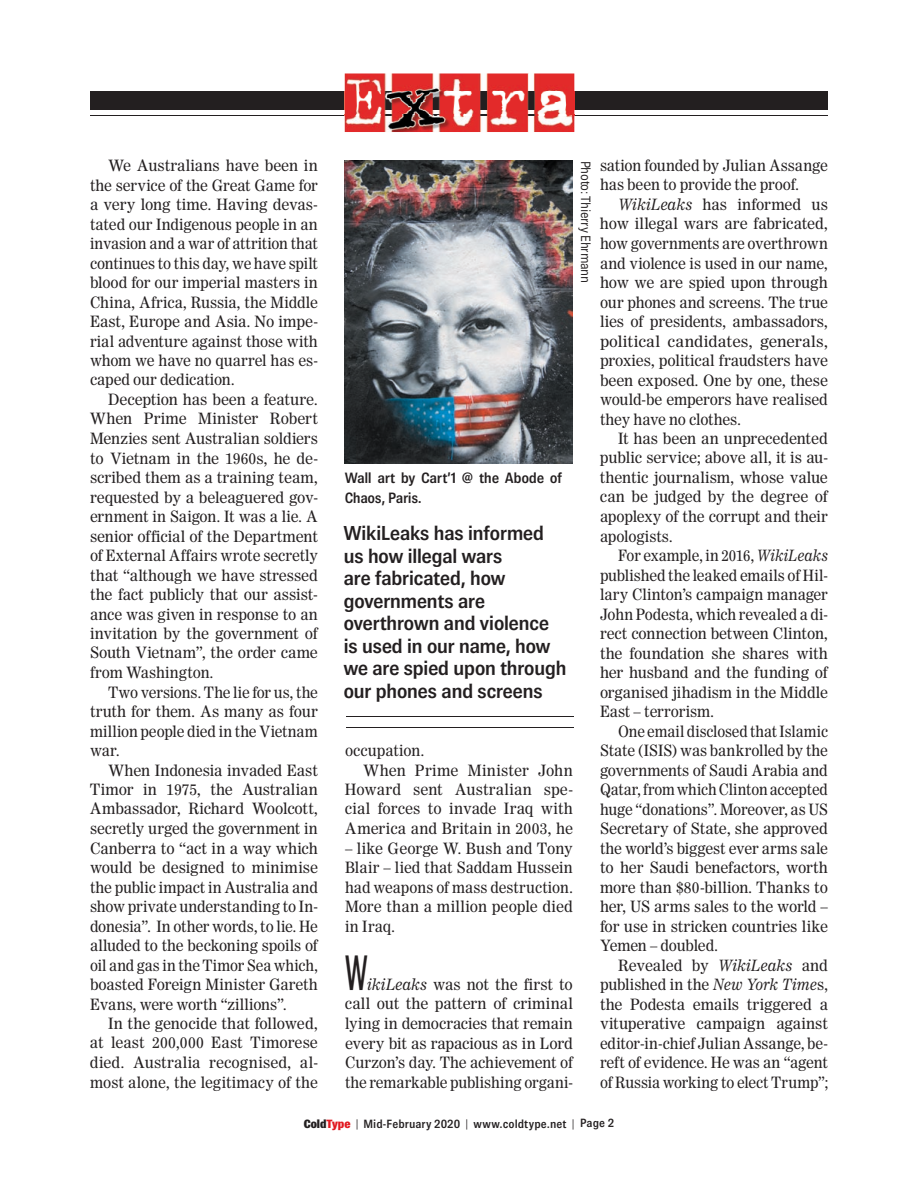
<style>
.page{position:relative;width:918px;height:1188px;background:#fff}
.page>*{position:absolute;margin:0;border:0;box-sizing:border-box;transform-origin:0 0}
.t1{font:300 condensed 45px "Bureau Grotesque";color:#231f20}
.t2{font:500 20.25px/22.5px "Brown";letter-spacing:-.035em;color:#231f20}
.t3{font:15.45px/19.5px "Worldwide";letter-spacing:-.005em;color:#231f20;text-align:justify}
.t4{font:15.45px/19.5px "Worldwide";letter-spacing:-.005em;color:#231f20;text-align:justify;scale:.95 1}
.t5{font:15.45px/19.5px "Worldwide";letter-spacing:-.005em;color:#231f20;text-align:justify;scale:.96 1}
.t6{font:15.45px "Worldwide";letter-spacing:.015em;color:#231f20}
.t7{font:500 15px/19.5px "Brown";letter-spacing:-.025em;color:#231f20}
.t8{font:300 13.5px "Brown";letter-spacing:-.025em;color:#231f20}
.t9{font:500 12px "Brown";letter-spacing:.005em;color:#231f20}
.s1{font-style:italic}
.s2{font-weight:800}
.s3{font-weight:800;color:#e21a21}
.s4{font-weight:300}
</style>
<div class="page">
<div style="left:90px;top:91px;width:738px;height:18px;background:#231f20"></div>
<hr style="left:90px;top:115px;width:738px;height:1px;background:#231f20">
<img style="left:345px;top:73px;width:229px;height:59px">
<img style="left:345px;top:91px;width:229px;height:18px">
<img style="left:345px;top:115px;width:229px;height:1px">
<img style="left:345px;top:161px;width:227px;height:302px">
<hr style="left:346px;top:717px;width:227px;height:1px;background:#231f20">
<hr style="left:346px;top:727px;width:227px;height:1px;background:#231f20">
<p class="t3" style="left:90px;top:156px;width:229px;text-indent:18px">We Australians have been in the service of the Great Game for a very long time. Having devas&shy;tated our Indigenous people in an invasion and a war of attrition that continues to this day, we have spilt blood for our imperial masters in China, Africa, Russia, the Middle East, Europe and Asia. No impe&shy;rial adventure against those with whom we have no quarrel has es&shy;caped our dedication.</p>
<p class="t3" style="left:90px;top:390px;width:230px;text-indent:18px">Deception has been a feature.<br>When Prime Minister Robert Menzies sent Australian soldiers to Vietnam in the 1960s, he de&shy;scribed them as a training team, requested by a beleaguered gov&shy;ernment in Saigon. It was a lie. A senior official of the Department of External Affairs wrote secretly that “although we have stressed the fact publicly that our assist&shy;ance was given in response to an invitation by the government of South Vietnam”, the order came from Washington.</p>
<p class="t3" style="left:90px;top:682px;width:229px;text-indent:18px">Two versions. The lie for us, the truth for them. As many as four million people died in the Vietnam war.</p>
<p class="t3" style="left:90px;top:760px;width:229px;text-indent:18px">When Indonesia invaded East Timor in 1975, the Australian Ambassador, Richard Woolcott, secretly urged the government in Canberra to “act in a way which would be designed to minimise the public impact in Australia and show private understanding to In&shy;donesia”. In other words, to lie. He alluded to the beckoning spoils of oil and gas in the Timor Sea which, boasted Foreign Minister Gareth Evans, were worth “zillions”.</p>
<p class="t3" style="left:90px;top:1014px;width:229px;text-indent:18px">In the genocide that followed, at least 200,000 East Timorese died. Australia recognised, al&shy;most alone, the legitimacy of the</p>
<p class="t8" style="left:593px;top:160px;width:124px;rotate:90deg">Photo: Thierry Ehrmann</p>
<p class="t7" style="left:345px;top:468px;width:219px">Wall art by Cart’1 @ the Abode of<br>Chaos, Paris.</p>
<h2 class="t2" style="left:343px;top:522px;width:225px">WikiLeaks has informed us how illegal wars<br>are fabricated, how governments are overthrown and violence is used in our name, how we are spied upon through our phones and screens</h2>
<p class="t3" style="left:345px;top:741px;width:81px">occupation.</p>
<p class="t3" style="left:363px;top:760px;width:212px">When Prime Minister John</p>
<p class="t3" style="left:345px;top:780px;width:229px">Howard sent Australian spe-</p>
<p class="t3" style="left:345px;top:799px;width:229px">cial forces to invade Iraq with</p>
<p class="t6" style="left:345px;top:819px;width:229px">America and Britain in 2003, he</p>
<p class="t3" style="left:345px;top:838px;width:230px">– like George W. Bush and Tony Blair – lied that Saddam Hussein had weapons of mass destruction.<br>More than a million people died in Iraq.</p>
<h1 class="t1" style="left:345px;top:949px;width:24px">W</h1>
<p class="t3" style="left:345px;top:975px;width:229px;text-indent:22px"><span class="s1">ikiLeaks</span> was not the first to call out the pattern of criminal lying in democracies that remain every bit as rapacious as in Lord Curzon’s day. The achievement of the remarkable publishing organi-</p>
<p class="t3" style="left:600px;top:156px;width:229px">sation founded by Julian Assange has been to provide the proof.</p>
<p class="t3" style="left:600px;top:195px;width:230px;text-indent:18px"><span class="s1">WikiLeaks</span> has informed us how illegal wars are fabricated, how governments are overthrown and violence is used in our name, how we are spied upon through our phones and screens. The true lies of presidents, ambassadors, political candidates, generals, proxies, political fraudsters have been exposed. One by one, these would-be emperors have realised they have no clothes.</p>
<p class="t3" style="left:600px;top:429px;width:230px;text-indent:18px">It has been an unprecedented public service; above all, it is au&shy;thentic journalism, whose value can be judged by the degree of apoplexy of the corrupt and their apologists.</p>
<p class="t5" style="left:600px;top:546px;width:239px;text-indent:18px">For example, in 2016, <span class="s1">WikiLeaks </span>published the leaked emails of Hil&shy;lary Clinton’s campaign manager John Podesta, which revealed a di&shy;rect connection between Clinton, the foundation she shares with her husband and the funding of organised jihadism in the Middle East – terrorism.</p>
<p class="t4" style="left:600px;top:721px;width:242px;text-indent:18px">One email disclosed that Islamic State (ISIS) was bankrolled by the governments of Saudi Arabia and Qatar, from which Clinton accepted huge “donations”. Moreover, as US Secretary of State, she approved the world’s biggest ever arms sale to her Saudi benefactors, worth more than $80-billion. Thanks to her, US arms sales to the world – for use in stricken countries like Yemen – doubled.</p>
<p class="t3" style="left:600px;top:955px;width:229px;text-indent:18px">Revealed by <span class="s1">WikiLeaks</span> and published in the <span class="s1">New York Time</span>s, the Podesta emails triggered a vituperative campaign against editor-in-chief Julian Assange, be&shy;reft of evidence. He was an “agent of Russia working to elect Trump”;</p>
<p class="t9" style="left:304px;top:1117px;width:312px"><span class="s2">Cold</span><span class="s3">Type</span> <span class="s4">|</span> Mid-February 2020 <span class="s4">|</span> www.coldtype.net <span class="s4">|</span> Page 2</p>
</div>
